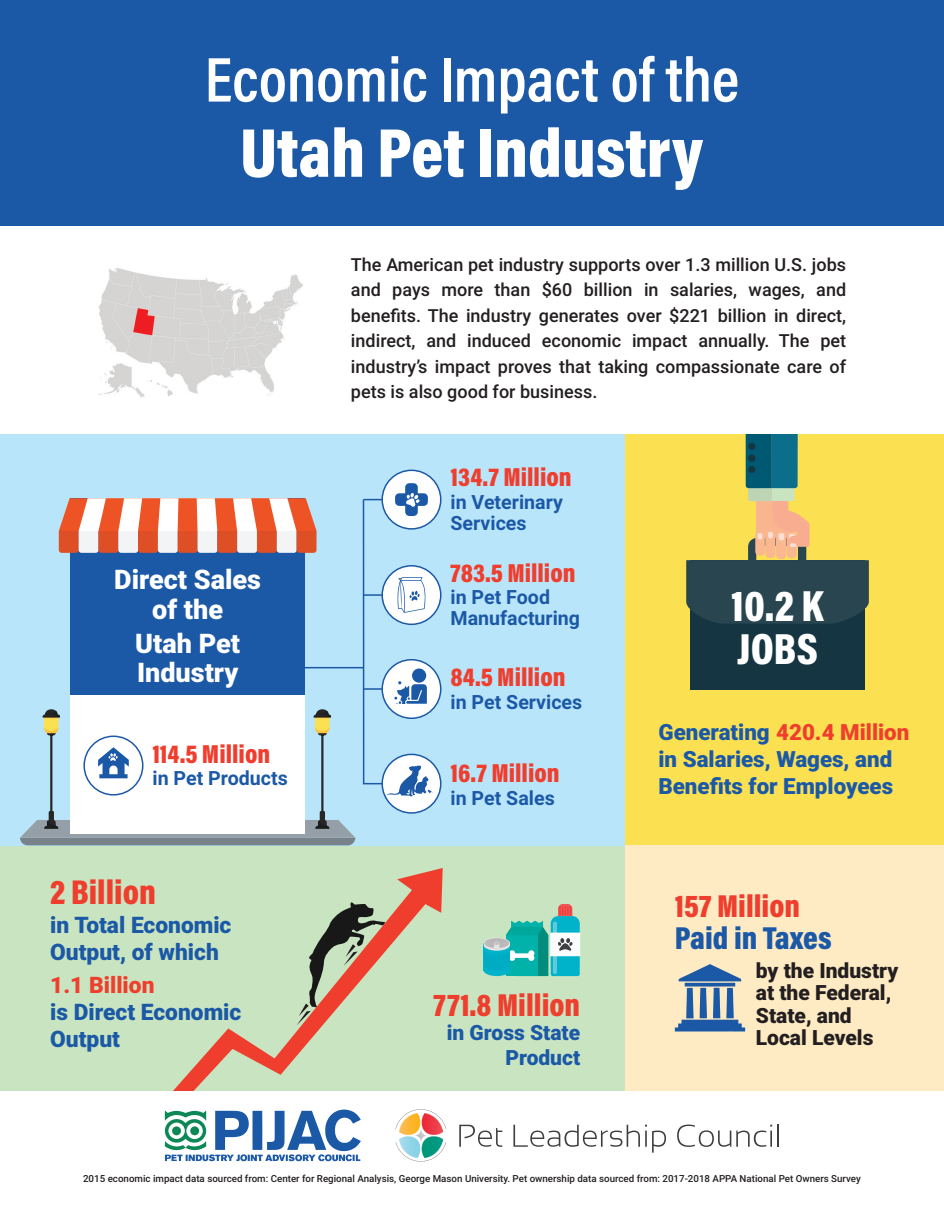
<style>
.page{position:relative;width:944px;height:1214px;background:#fff}
.page>*{position:absolute;margin:0;border:0;box-sizing:border-box;transform-origin:0 0}
.t1{font:900 69.9px "Acumin Pro Cond";color:#fff}
.t2{font:600 63.75px "Acumin Pro Cond";color:#fff}
.t3{font:900 44.1px/43px "Acumin Pro Cond";color:#fff}
.t4{font:900 34.8px "Acumin Pro Cond";color:#ef3e2e}
.t5{font:900 32.1px "Acumin Pro Cond";color:#ef3e2e}
.t6{font:900 32.1px "Acumin Pro Cond";color:#1b59a7}
.t7{font:900 27px/29.5px "Roboto";color:#fff;text-align:center}
.t8{font:900 26.4px "Acumin Pro Cond";color:#ef3e2e}
.t9{font:900 22.8px/27.3px "Roboto";color:#1b59a7}
.t10{font:900 22.8px "Roboto";color:#ef3e2e}
.t11{font:900 22.35px/26.8px "Roboto";color:#1b59a7}
.t12{font:900 21px/22.5px "Roboto";color:#231f20}
.t13{font:900 21px/25.2px "Roboto";color:#1b59a7;text-align:right}
.t14{font:700 19.65px/21px "Roboto";color:#1b59a7}
.t15{font:500 18px/25.5px "Roboto";color:#231f20;text-align:justify}
.t16{font:500 9.75px "Roboto";color:#231f20}
.s1{color:#ef3e2e}
</style>
<div class="page">
<div style="left:625px;top:434px;width:319px;height:411px;background:#fbe152"></div>
<div style="left:625px;top:845px;width:319px;height:246px;background:#feebc4"></div>
<div style="left:690px;top:560px;width:174px;height:129px;background:#153542"></div>
<svg style="left:686px;top:434px;width:182px;height:189px"></svg>
<div style="left:748px;top:466px;width:7px;height:7px;background:#153640;border-radius:50%"></div>
<div style="left:748px;top:454px;width:7px;height:8px;background:#153640;border-radius:50%"></div>
<div style="left:748px;top:443px;width:7px;height:7px;background:#153640;border-radius:50%"></div>
<div style="left:0;top:845px;width:625px;height:247px;background:#c9e4c0"></div>
<svg style="left:173px;top:868px;width:270px;height:223px"></svg>
<svg style="left:297px;top:901px;width:88px;height:124px"></svg>
<div style="left:0;top:1091px;width:944px;height:123px;background:#fff"></div>
<div style="left:0;top:434px;width:625px;height:411px;background:#b9e5fa"></div>
<div style="left:0;top:0;width:944px;height:225px;background:#1b59a7"></div>
<svg style="left:459px;top:1124px;width:43px;height:22px"></svg>
<svg style="left:513px;top:1124px;width:153px;height:28px"></svg>
<svg style="left:677px;top:1124px;width:95px;height:22px"></svg>
<hr style="left:777px;top:1124px;width:2px;height:22px;background:#3e3e3f">
<img style="left:399px;top:1129px;width:44px;height:12px">
<svg style="left:395px;top:1141px;width:51px;height:20px"></svg>
<svg style="left:395px;top:1109px;width:51px;height:20px"></svg>
<svg style="left:164px;top:1109px;width:197px;height:52px"></svg>
<div style="left:190px;top:1126px;width:9px;height:9px;background:#0b8855;border-radius:50%"></div>
<div style="left:172px;top:1126px;width:9px;height:9px;background:#0b8855;border-radius:50%"></div>
<div style="left:550px;top:932px;width:30px;height:24px;background:#fafcfd"></div>
<svg style="left:483px;top:904px;width:96px;height:72px"></svg>
<svg style="left:675px;top:964px;width:70px;height:67px"></svg>
<div style="left:70px;top:536px;width:235px;height:298px;background:#fff"></div>
<div style="left:70px;top:498px;width:235px;height:196px;background:#1b59a7"></div>
<svg style="left:59px;top:498px;width:257px;height:55px;background:#eca08a"></svg>
<hr style="left:303px;top:667px;width:60px;height:1px;background:#1b59a7">
<div style="left:382px;top:754px;width:59px;height:59px;background:#fff;border-radius:50%"></div>
<div style="left:381px;top:753px;width:60px;height:60px;border:2px solid #1b59a7;border-radius:50%"></div>
<svg style="left:382px;top:659px;width:59px;height:59px"></svg>
<svg style="left:20px;top:709px;width:335px;height:136px"></svg>
<div style="left:382px;top:470px;width:59px;height:59px;background:#fff;border-radius:50%"></div>
<div style="left:381px;top:469px;width:60px;height:60px;border:2px solid #1b59a7;border-radius:50%"></div>
<svg style="left:382px;top:566px;width:59px;height:58px"></svg>
<svg style="left:362px;top:483px;width:71px;height:313px"></svg>
<img style="left:98px;top:267px;width:205px;height:131px">
<h2 class="t2" style="left:205px;top:38px;width:536px">Economic Impact of the</h2>
<h1 class="t1" style="left:240px;top:107px;width:464px">Utah Pet Industry</h1>
<p class="t15" style="left:351px;top:251px;width:496px">The American pet industry supports over 1.3 million U.S. jobs and pays more than $60 billion in salaries, wages, and benefits. The industry generates over $221 billion in direct, indirect, and induced economic impact annually. The pet industry’s impact proves that taking compassionate care of pets is also good for business.</p>
<h3 class="t8" style="left:450px;top:460px;width:123px">134.7 Million</h3>
<h3 class="t7" style="left:114px;top:564px;width:148px">Direct Sales of the</h3>
<h3 class="t7" style="left:135px;top:627px;width:106px;text-align:left">Utah Pet<br>Industry</h3>
<p class="t14" style="left:450px;top:490px;width:114px">in Veterinary<br>Services</p>
<h3 class="t8" style="left:450px;top:555px;width:126px">783.5 Million</h3>
<p class="t14" style="left:450px;top:586px;width:131px">in Pet Food<br>Manufacturing</p>
<h3 class="t8" style="left:450px;top:660px;width:116px">84.5 Million</h3>
<p class="t14" style="left:450px;top:690px;width:133px">in Pet Services</p>
<h3 class="t8" style="left:152px;top:736px;width:119px">114.5 Million</h3>
<p class="t14" style="left:152px;top:767px;width:137px">in Pet Products</p>
<h3 class="t8" style="left:450px;top:756px;width:111px">16.7 Million</h3>
<h3 class="t4" style="left:50px;top:869px;width:107px">2 Billion</h3>
<p class="t9" style="left:50px;top:910px;width:183px">in Total Economic<br>Output, of which</p>
<p class="t10" style="left:50px;top:968px;width:106px">1.1 Billion</p>
<p class="t9" style="left:50px;top:997px;width:193px">is Direct Economic<br>Output</p>
<p class="t14" style="left:450px;top:786px;width:106px">in Pet Sales</p>
<h3 class="t5" style="left:433px;top:984px;width:148px">771.8 Million</h3>
<p class="t13" style="left:447px;top:1018px;width:135px">in Gross State<br>Product</p>
<h3 class="t3" style="left:731px;top:583px;width:94px">10.2 K<br>JOBS</h3>
<p class="t11" style="left:658px;top:718px;width:252px">Generating <span class="s1">420.4 Million </span>in Salaries, Wages, and<br>Benefits for Employees</p>
<h3 class="t5" style="left:675px;top:884px;width:127px">157 Million</h3>
<h3 class="t6" style="left:675px;top:916px;width:158px">Paid in Taxes</h3>
<p class="t12" style="left:755px;top:958px;width:144px">by the Industry at the Federal,<br>State, and<br>Local Levels</p>
<p class="t16" style="left:83px;top:1171px;width:779px">2015 economic impact data sourced from: Center for Regional Analysis, George Mason University. Pet ownership data sourced from: 2017-2018 APPA National Pet Owners Survey</p>
</div>
